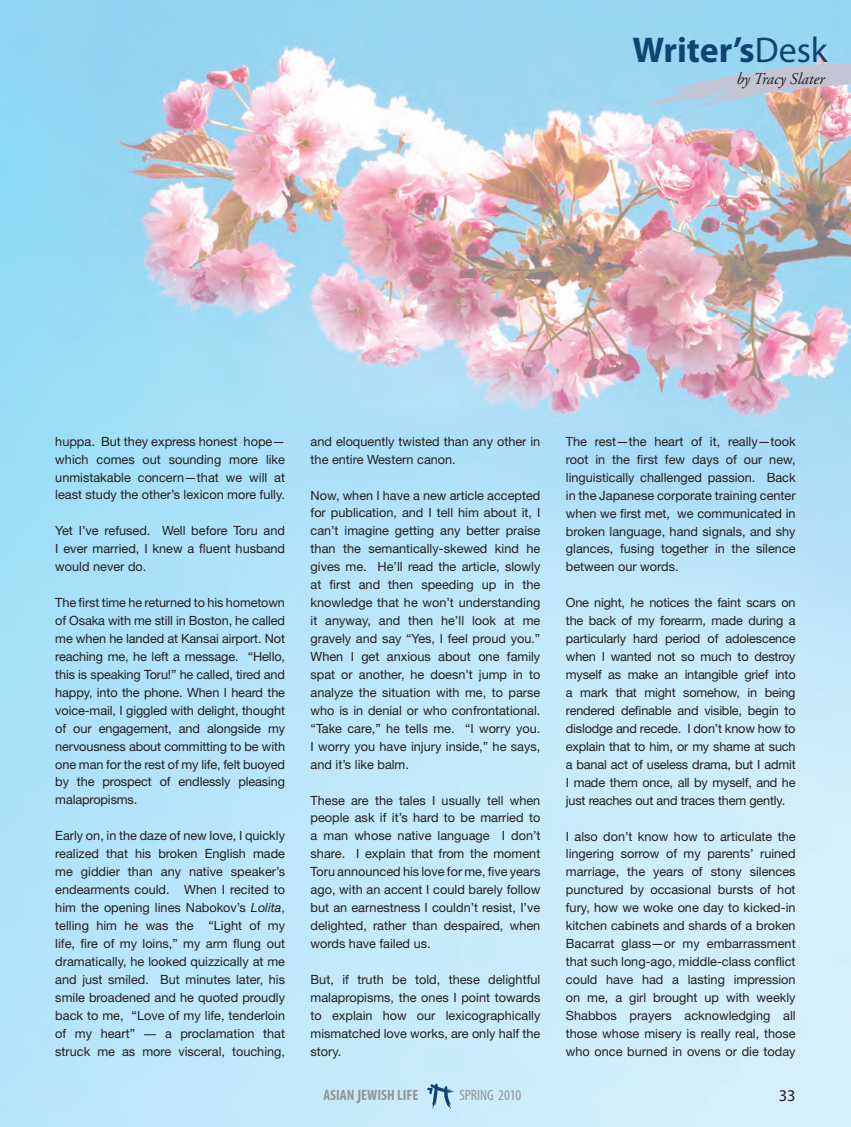
<style>
.page{position:relative;width:851px;height:1127px;background:#fff}
.page>*{position:absolute;margin:0;border:0;box-sizing:border-box;transform-origin:0 0}
.t1{font:700 35.85px "Myriad Pro";color:#0f4371}
.t2{font:italic 16.5px "Adobe Garamond Pro";color:#231f20}
.t3{font:16.5px "Myriad Pro";color:#231f20}
.t4{font:700 condensed 15px "Myriad Pro";color:#939598}
.t5{font:condensed 15px "Myriad Pro";color:#939598}
.t6{font:12.75px/18px "Helvetica Neue LT Std";color:#231f20;text-align:justify}
.s1{font-weight:400}
.s2{font-style:italic}
.s3{font-family:"Arial"}
.s4{font-size:19.35px}
</style>
<div class="page">
<img style="left:0;top:0;width:850px;height:1127px">
<svg style="left:427px;top:1083px;width:27px;height:25px"></svg>
<svg style="left:648px;top:62px;width:202px;height:47px;background:#b8c8d8"></svg>
<h1 class="t1" style="left:632px;top:26px;width:197px">Writer’s<span class="s1">Desk</span></h1>
<p class="t2" style="left:736px;top:69px;width:90px">by Tracy Slater</p>
<p class="t6" style="left:55px;top:432px;width:231px">huppa. But they express honest hope— which comes out sounding more like unmistakable concern—that we will at least study the other’s lexicon more fully.</p>
<p class="t6" style="left:55px;top:522px;width:231px">Yet I’ve refused. Well before Toru and I ever married, I knew a fluent husband would never do.</p>
<p class="t6" style="left:55px;top:593px;width:231px">The first time he returned to his hometown of Osaka with me still in Boston, he called me when he landed at Kansai airport. Not reaching me, he left a message. “Hello, this is speaking Toru!” he called, tired and happy, into the phone. When I heard the voice-mail, I giggled with delight, thought of our engagement, and alongside my nervousness about committing to be with one man for the rest of my life, felt buoyed by the prospect of endlessly pleasing malapropisms.</p>
<p class="t6" style="left:55px;top:826px;width:231px">Early on, in the daze of new love, I quickly realized that his broken English made me giddier than any native speaker’s endearments could. When I recited to him the opening lines Nabokov’s <span class="s2">Lolita</span>, telling him he was the “Light of my life, fire of my loins,” my arm flung out dramatically, he looked quizzically at me and just smiled. But minutes later, his smile broadened and he quoted proudly back to me, “Love of my life, tenderloin of my heart” <span class="s3">―</span> a proclamation that struck me as more visceral, touching,</p>
<p class="t6" style="left:310px;top:432px;width:231px">and eloquently twisted than any other in the entire Western canon.</p>
<p class="t6" style="left:310px;top:486px;width:231px">Now, when I have a new article accepted for publication, and I tell him about it, I can’t imagine getting any better praise than the semantically-skewed kind he gives me. He’ll read the article, slowly at first and then speeding up in the knowledge that he won’t understanding it anyway, and then he’ll look at me gravely and say “Yes, I feel proud you.” When I get anxious about one family spat or another, he doesn’t jump in to analyze the situation with me, to parse who is in denial or who confrontational. “Take care,” he tells me. “I worry you.<br>I worry you have injury inside,” he says, and it’s like balm.</p>
<p class="t6" style="left:310px;top:791px;width:231px">These are the tales I usually tell when people ask if it’s hard to be married to a man whose native language I don’t share. I explain that from the moment Toru announced his love for me, five years ago, with an accent I could barely follow but an earnestness I couldn’t resist, I’ve delighted, rather than despaired, when words have failed us.</p>
<p class="t6" style="left:310px;top:970px;width:231px">But, if truth be told, these delightful malapropisms, the ones I point towards to explain how our lexicographically mismatched love works, are only half the story.</p>
<p class="t6" style="left:565px;top:432px;width:231px">The rest—the heart of it, really—took root in the first few days of our new, linguistically challenged passion. Back in the Japanese corporate training center when we first met, we communicated in broken language, hand signals, and shy glances, fusing together in the silence between our words.</p>
<p class="t6" style="left:565px;top:593px;width:231px">One night, he notices the faint scars on the back of my forearm, made during a particularly hard period of adolescence when I wanted not so much to destroy myself as make an intangible grief into a mark that might somehow, in being rendered definable and visible, begin to dislodge and recede. I don’t know how to explain that to him, or my shame at such a banal act of useless drama, but I admit I made them once, all by myself, and he just reaches out and traces them gently.</p>
<p class="t6" style="left:565px;top:827px;width:231px">I also don’t know how to articulate the lingering sorrow of my parents’ ruined marriage, the years of stony silences punctured by occasional bursts of hot fury, how we woke one day to kicked-in kitchen cabinets and shards of a broken Bacarrat glass—or my embarrassment that such long-ago, middle-class conflict could have had a lasting impression on me, a girl brought up with weekly Shabbos prayers acknowledging all those whose misery is really real, those who once burned in ovens or die today</p>
<p class="t4" style="left:323px;top:1086px;width:97px">ASIAN <span class="s4">J</span>EWISH LIFE</p>
<p class="t5" style="left:459px;top:1086px;width:63px">SPRING 2010</p>
<p class="t3" style="left:778px;top:1085px;width:18px">33</p>
</div>
